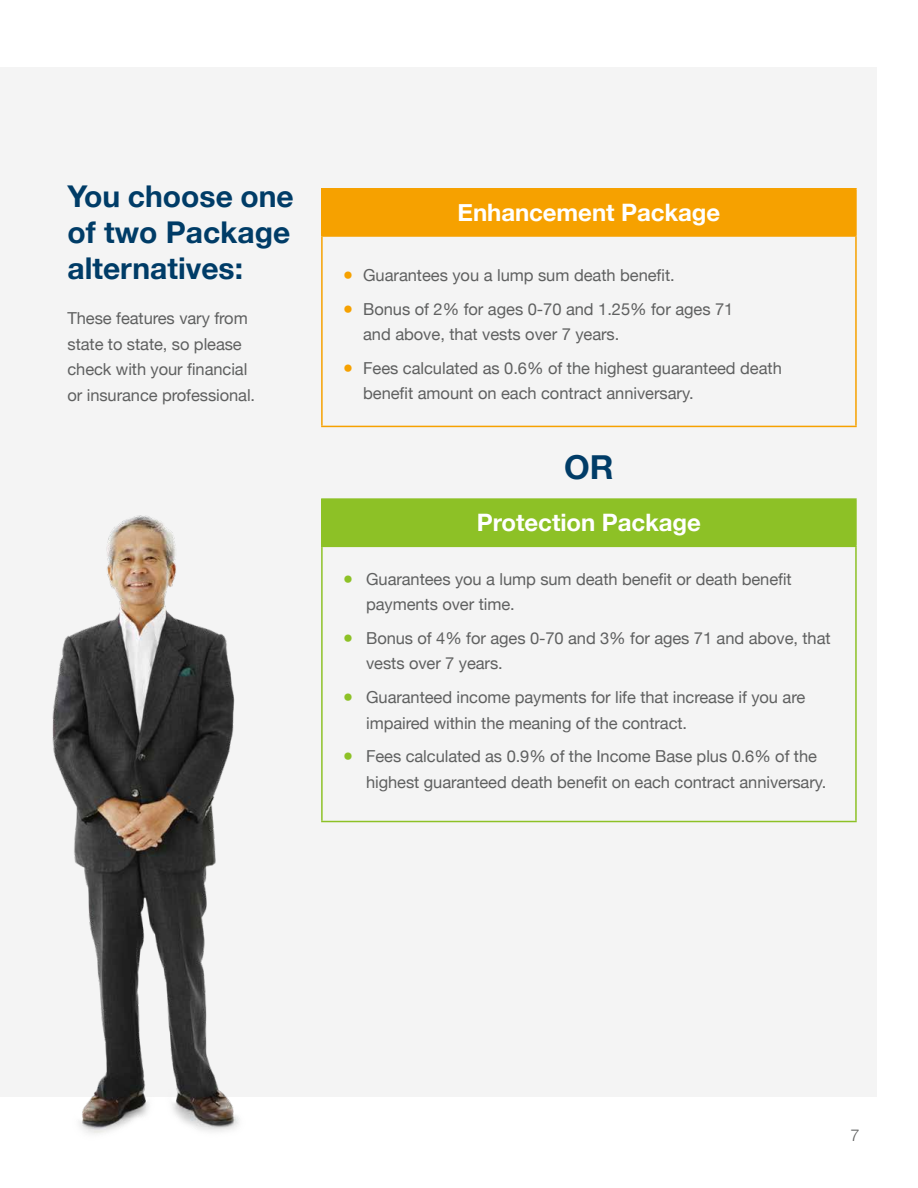
<style>
.page{position:relative;width:918px;height:1188px;background:#fff}
.page>*{position:absolute;margin:0;border:0;box-sizing:border-box;transform-origin:0 0}
.t1{font:700 33px "Helvetica Neue";color:#003c67}
.t2{font:700 30px/36px "Helvetica Neue";color:#003c67}
.t3{font:700 24px "Helvetica Neue";letter-spacing:-.005em;color:#fff}
.t4{font:16.5px/25.5px "Helvetica Neue";letter-spacing:-.005em;color:#5f6060}
.t5{font:300 16.5px "Helvetica Neue";color:#5f6060}
.s1{font-size:33px;color:#f6a100}
.s2{font-size:33px;color:#8dc126}
</style>
<div class="page">
<div style="left:0;top:68px;width:877px;height:1029px;background:#f4f4f4"></div>
<img style="left:52px;top:515px;width:187px;height:619px">
<div style="left:322px;top:189px;width:534px;height:47px;background:#f6a100"></div>
<div style="left:322px;top:499px;width:534px;height:47px;background:#8dc126"></div>
<hr style="left:321px;top:188px;width:536px;height:2px;background:#f6a100">
<hr style="left:321px;top:190px;width:2px;height:45px;background:#f6a100">
<hr style="left:855px;top:190px;width:2px;height:45px;background:#f6a100">
<hr style="left:321px;top:235px;width:536px;height:2px;background:#f6a100">
<hr style="left:321px;top:237px;width:2px;height:189px;background:#f6a100">
<hr style="left:855px;top:237px;width:2px;height:189px;background:#f6a100">
<hr style="left:321px;top:426px;width:536px;height:1px;background:#f6a100">
<hr style="left:321px;top:498px;width:536px;height:2px;background:#8dc126">
<hr style="left:321px;top:500px;width:2px;height:46px;background:#8dc126">
<hr style="left:855px;top:500px;width:2px;height:46px;background:#8dc126">
<hr style="left:321px;top:546px;width:536px;height:1px;background:#8dc126">
<hr style="left:321px;top:547px;width:2px;height:274px;background:#8dc126">
<hr style="left:855px;top:547px;width:2px;height:274px;background:#8dc126">
<hr style="left:321px;top:821px;width:536px;height:1px;background:#8dc126">
<h2 class="t2" style="left:68px;top:180px;width:228px">You choose one of two Package alternatives:</h2>
<p class="t4" style="left:68px;top:307px;width:189px">These features vary from state to state, so please check with your financial or insurance professional.</p>
<h3 class="t3" style="left:458px;top:194px;width:264px">Enhancement Package</h3>
<p class="t4" style="left:342px;top:263px;width:334px"><span class="s1">•</span> Guarantees you a lump sum death benefit.</p>
<p class="t4" style="left:363px;top:297px;width:372px;text-indent:-21px"><span class="s1">•</span> Bonus of 2% for ages 0-70 and 1.25% for ages 71 and above, that vests over 7 years.</p>
<p class="t4" style="left:363px;top:356px;width:420px;text-indent:-21px"><span class="s1">•</span> Fees calculated as 0.6% of the highest guaranteed death benefit amount on each contract anniversary.</p>
<h1 class="t1" style="left:564px;top:441px;width:51px">OR</h1>
<h3 class="t3" style="left:477px;top:504px;width:226px">Protection Package</h3>
<p class="t4" style="left:366px;top:567px;width:427px;text-indent:-24px"><span class="s2">•</span> Guarantees you a lump sum death benefit or death benefit payments over time.</p>
<p class="t4" style="left:366px;top:626px;width:466px;text-indent:-24px"><span class="s2">•</span> Bonus of 4% for ages 0-70 and 3% for ages 71 and above, that vests over 7 years.</p>
<p class="t4" style="left:366px;top:685px;width:441px;text-indent:-24px"><span class="s2">•</span> Guaranteed income payments for life that increase if you are impaired within the meaning of the contract.</p>
<p class="t4" style="left:366px;top:745px;width:462px;text-indent:-24px"><span class="s2">•</span> Fees calculated as 0.9% of the Income Base plus 0.6% of the highest guaranteed death benefit on each contract anniversary.</p>
<p class="t5" style="left:850px;top:1122px;width:11px">7</p>
</div>
